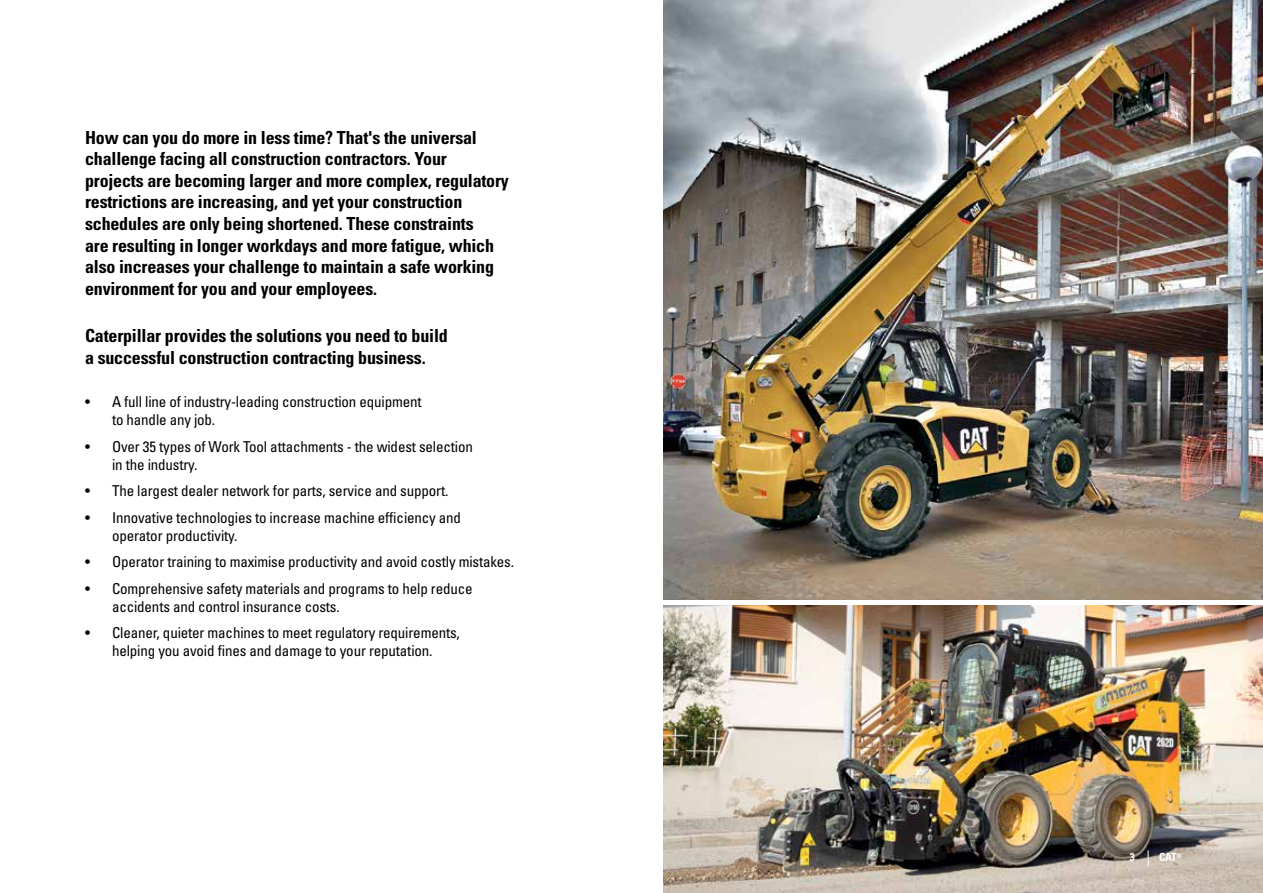
<style>
.page{position:relative;width:1263px;height:893px;background:#fff}
.page>*{position:absolute;margin:0;border:0;box-sizing:border-box;transform-origin:0 0}
.t1{font:700 condensed 18px/21.6px "Univers";letter-spacing:-.01em;color:#000}
.t2{font:condensed 15px/18px "Univers LT Std";letter-spacing:-.01em;color:#000}
.t3{font:700 condensed 11.25px "Univers LT Std";color:#fff}
</style>
<div class="page">
<img style="left:663px;top:0;width:600px;height:599px">
<img style="left:663px;top:605px;width:600px;height:288px">
<svg style="left:1148px;top:850px;width:1px;height:16px"></svg>
<p class="t1" style="left:85px;top:126px;width:425px">How can you do more in less time? That's the universal challenge facing all construction contractors. Your projects are becoming larger and more complex, regulatory restrictions are increasing, and yet your construction schedules are only being shortened. These constraints<br>are resulting in longer workdays and more fatigue, which also increases your challenge to maintain a safe working environment for you and your employees.</p>
<p class="t1" style="left:85px;top:325px;width:364px">Caterpillar provides the solutions you need to build a successful construction contracting business.</p>
<p class="t2" style="left:112px;top:393px;width:311px;text-indent:-27px">• A full line of industry-leading construction equipment to handle any job.</p>
<p class="t2" style="left:112px;top:437px;width:362px;text-indent:-27px">• Over 35 types of Work Tool attachments - the widest selection in the industry.</p>
<p class="t2" style="left:85px;top:482px;width:365px">• The largest dealer network for parts, service and support.</p>
<p class="t2" style="left:112px;top:508px;width:351px;text-indent:-27px">• Innovative technologies to increase machine efficiency and operator productivity.</p>
<p class="t2" style="left:85px;top:553px;width:431px">• Operator training to maximise productivity and avoid costly mistakes.</p>
<p class="t2" style="left:112px;top:579px;width:362px;text-indent:-27px">• Comprehensive safety materials and programs to help reduce accidents and control insurance costs.</p>
<p class="t2" style="left:85px;top:624px;width:376px;text-align:center">• Cleaner, quieter machines to meet regulatory requirements, helping you avoid fines and damage to your reputation.</p>
<p class="t3" style="left:1130px;top:850px;width:6px">3</p>
<p class="t3" style="left:1159px;top:850px;width:24px">CAT<sup>®</sup></p>
</div>
